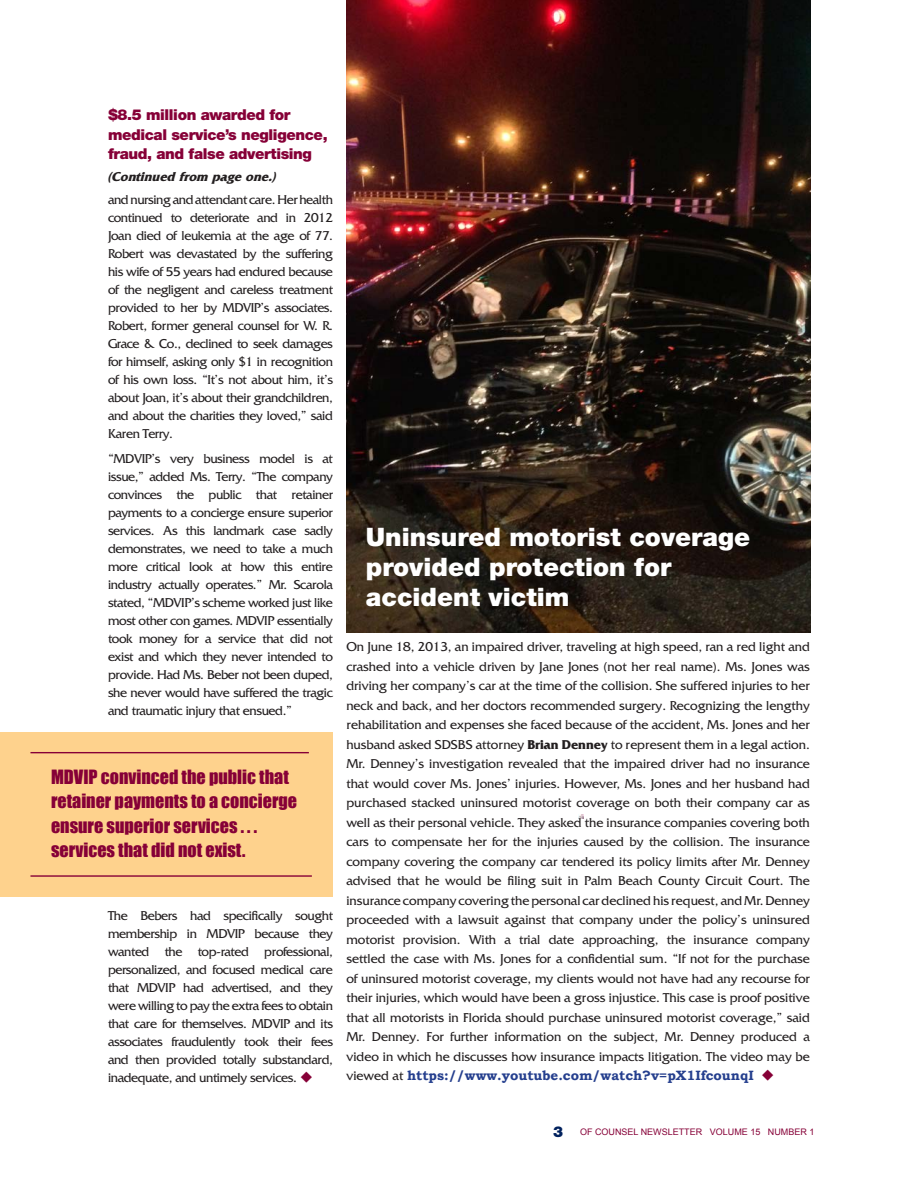
<style>
.page{position:relative;width:918px;height:1188px;background:#fff}
.page>*{position:absolute;margin:0;border:0;box-sizing:border-box;transform-origin:0 0}
.t1{font:900 25.5px/30px "Helvetica Neue LT Std";color:#fff}
.t2{font:18.15px/24.3px "Impact";color:#860037}
.t3{font:900 15px/19.5px "Helvetica Neue LT Std";letter-spacing:-.025em;color:#860037}
.t4{font:13.5px/18px "Friz Quadrata Std";letter-spacing:-.03em;color:#231f20;text-align:justify}
.t5{font:700 13.5px "Bookman Old Style";color:#253f8e}
.t6{font:italic 700 13.5px "Friz Quadrata Std";color:#231f20}
.t7{font:9px "Arial";color:#860037}
.s1{color:#860037}
.s2{font-weight:700}
.s3{font-family:"Friz Quadrata Std";font-weight:400;color:#231f20}
.s4{font-family:"Helvetica Neue LT Std";font-weight:900;font-size:15px;color:#00215d}
</style>
<div class="page">
<svg style="left:578px;top:814px;width:6px;height:4px"></svg>
<div style="left:0;top:732px;width:333px;height:164px;background:#fed28d"></div>
<hr style="left:30px;top:752px;width:279px;height:1px;background:#860037">
<hr style="left:30px;top:875px;width:282px;height:2px;background:#860037">
<img style="left:346px;top:0;width:465px;height:633px">
<p class="t3" style="left:108px;top:105px;width:221px">$8.5 million awarded for medical service’s negligence, fraud, and false advertising</p>
<p class="t6" style="left:107px;top:169px;width:174px">(Continued from pageone.)</p>
<p class="t4" style="left:108px;top:191px;width:227px">and nursing and attendant care. Her health continued to deteriorate and in 2012<br>Joan died of leukemia at the age of 77.<br>Robert was devastated by the suffering his wife of 55 years had endured because of the negligent and careless treatment provided to her by MDVIP’s associates.<br>Robert, former general counsel for W. R.<br>Grace &amp; Co., declined to seek damages for himself, asking only $1 in recognition of his own loss. “It’s not about him, it’s about Joan, it’s about their grandchildren, and about the charities they loved,” said Karen Terry.</p>
<p class="t4" style="left:108px;top:450px;width:227px">“MDVIP’s very business model is at issue,” added Ms. Terry. “The company convinces the public that retainer payments to a concierge ensure superior services. As this landmark case sadly demonstrates, we need to take a much more critical look at how this entire industry actually operates.” Mr. Scarola stated, “MDVIP’s scheme worked just like most other con games. MDVIP essentially took money for a service that did not exist and which they never intended to provide. Had Ms. Beber not been duped, she never would have suffered the tragic and traumatic injury that ensued.”</p>
<h2 class="t2" style="left:51px;top:764px;width:248px">MDVIP convinced the public that retainer payments to a concierge ensure superior services . . . services that did not exist.</h2>
<p class="t4" style="left:108px;top:907px;width:227px">The Bebers had specifically sought membership in MDVIP because they wanted the top-rated professional, personalized, and focused medical care that MDVIP had advertised, and they were willing to pay the extra fees to obtain that care for themselves. MDVIP and its associates fraudulently took their fees and then provided totally substandard, inadequate, and untimely services. <span class="s1">◆</span></p>
<h1 class="t1" style="left:366px;top:522px;width:386px">Uninsured motorist coverage provided protection for accident victim</h1>
<p class="t4" style="left:346px;top:637px;width:465px;line-height:19.5px">On June 18, 2013, an impaired driver, traveling at high speed, ran a red light and crashed into a vehicle driven by Jane Jones (not her real name). Ms. Jones was driving her company’s car at the time of the collision. She suffered injuries to her neck and back, and her doctors recommended surgery. Recognizing the lengthy rehabilitation and expenses she faced because of the accident, Ms. Jones and her husband asked SDSBS attorney <span class="s2">Brian Denney</span> to represent them in a legal action.<br>Mr. Denney’s investigation revealed that the impaired driver had no insurance that would cover Ms. Jones’ injuries. However, Ms. Jones and her husband had purchased stacked uninsured motorist coverage on both their company car as well as their personal vehicle. They asked the insurance companies covering both cars to compensate her for the injuries caused by the collision. The insurance company covering the company car tendered its policy limits after Mr. Denney advised that he would be filing suit in Palm Beach County Circuit Court. The insurance company covering the personal car declined his request, and Mr. Denney proceeded with a lawsuit against that company under the policy’s uninsured motorist provision. With a trial date approaching, the insurance company settled the case with Ms. Jones for a confidential sum. “If not for the purchase of uninsured motorist coverage, my clients would not have had any recourse for their injuries, which would have been a gross injustice. This case is proof positive that all motorists in Florida should purchase uninsured motorist coverage,” said Mr. Denney. For further information on the subject, Mr. Denney produced a video in which he discusses how insurance impacts litigation. The video may be</p>
<p class="t5" style="left:346px;top:1066px;width:430px"><span class="s3">viewed at</span> https://www.youtube.com/watch?v=pX1IfcounqI <span class="s1">◆</span></p>
<p class="t7" style="left:553px;top:1126px;width:263px"><span class="s4">3</span> OF COUNSEL NEWSLETTER VOLUME 15 NUMBER 1</p>
</div>
